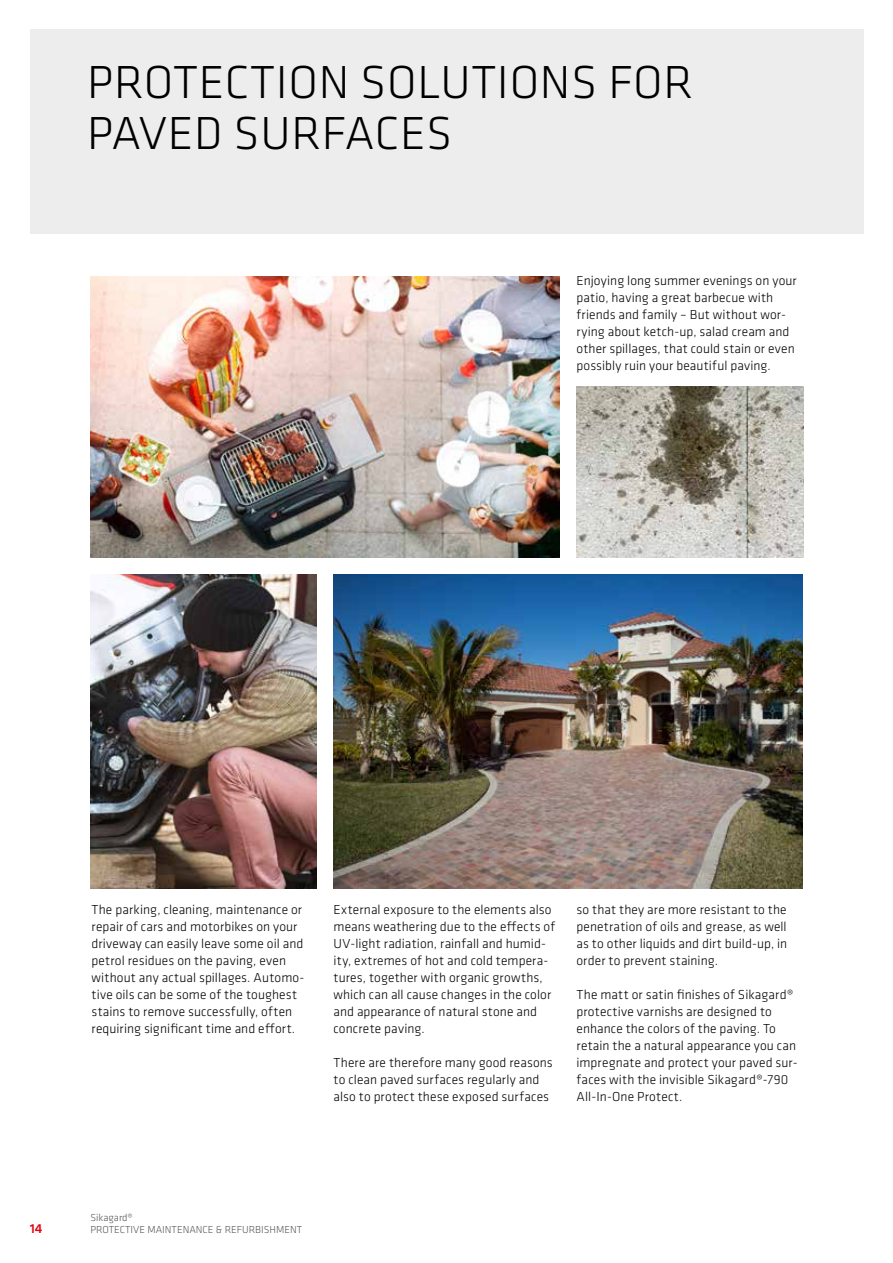
<style>
.page{position:relative;width:893px;height:1263px;background:#fff}
.page>*{position:absolute;margin:0;border:0;box-sizing:border-box;transform-origin:0 0}
.t1{font:300 48px/51px "Klavika";letter-spacing:.015em;color:#000}
.t2{font:300 13.5px/17px "Klavika";letter-spacing:.01em;color:#000}
.t3{font:500 13.5px "Klavika";color:#e30613}
.t4{font:300 10.5px/12.6px "Klavika";color:#575756}
</style>
<div class="page">
<img style="left:333px;top:574px;width:469px;height:314px">
<img style="left:91px;top:276px;width:468px;height:281px">
<img style="left:91px;top:574px;width:225px;height:314px">
<img style="left:576px;top:387px;width:227px;height:170px">
<div style="left:30px;top:30px;width:833px;height:204px;background:#ededed"></div>
<h1 class="t1" style="left:87px;top:56px;width:607px">PROTECTION SOLUTIONS FOR<br>PAVED SURFACES</h1>
<p class="t2" style="left:576px;top:272px;width:222px">Enjoying long summer evenings on your patio, having a great barbecue with friends and family – But without wor&shy;rying about ketch-up, salad cream and other spillages, that could stain or even possibly ruin your beautiful paving.</p>
<p class="t2" style="left:91px;top:901px;width:214px">The parking, cleaning, maintenance or repair of cars and motorbikes on your driveway can easily leave some oil and petrol residues on the paving, even without any actual spillages. Automo&shy;tive oils can be some of the toughest stains to remove successfully, often requiring significant time and effort.</p>
<p class="t2" style="left:333px;top:901px;width:223px">External exposure to the elements also means weathering due to the effects of UV-light radiation, rainfall and humid&shy;ity, extremes of hot and cold tempera&shy;tures, together with organic growths, which can all cause changes in the color and appearance of natural stone and concrete paving.</p>
<p class="t2" style="left:333px;top:1054px;width:221px">There are therefore many good reasons to clean paved surfaces regularly and also to protect these exposed surfaces</p>
<p class="t2" style="left:576px;top:901px;width:212px;text-align:justify">so that they are more resistant to the penetration of oils and grease, as well as to other liquids and dirt build-up, in order to prevent staining.</p>
<p class="t2" style="left:576px;top:986px;width:223px">The matt or satin finishes of Sikagard® protective varnishs are designed to enhance the colors of the paving. To retain the a natural appearance you can impregnate and protect your paved sur&shy;faces with the invisible Sikagard®-790<br>All-In-One Protect.</p>
<p class="t3" style="left:30px;top:1219px;width:14px">14</p>
<p class="t4" style="left:91px;top:1211px;width:213px">Sikagard®<br>PROTECTIVE MAINTENANCE &amp; REFURBISHMENT</p>
</div>
